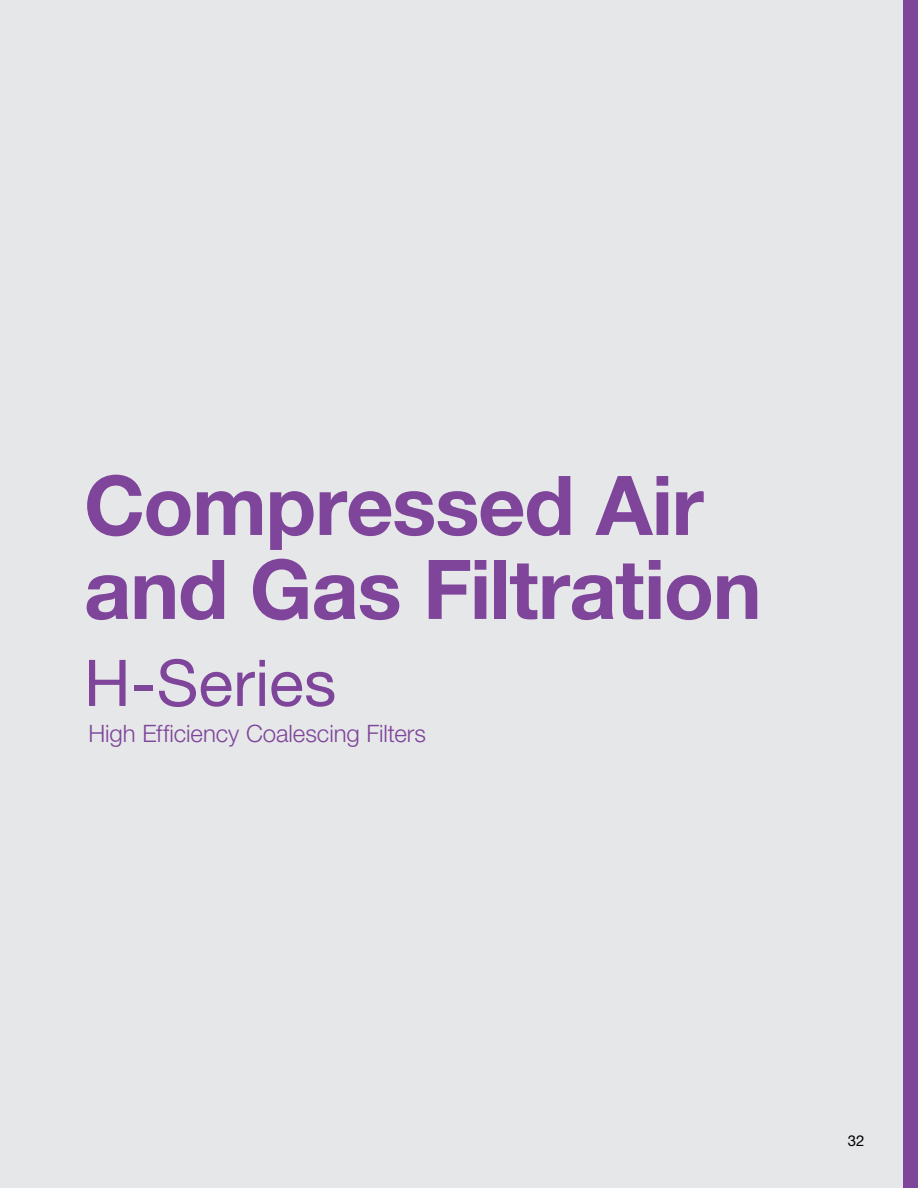
<style>
.page{position:relative;width:918px;height:1188px;background:#fff}
.page>*{position:absolute;margin:0;border:0;box-sizing:border-box;transform-origin:0 0}
.t1{font:700 82.5px/84px "Helvetica Neue LT Std";letter-spacing:-.015em;color:#7e459b}
.t2{font:64.5px "Helvetica Neue LT Std";color:#7e459b}
.t3{font:300 24px "Helvetica Neue LT Std";letter-spacing:-.005em;color:#7e459b}
.t4{font:15px "Helvetica Neue LT Std";color:#000}
</style>
<div class="page">
<div style="left:0;top:0;width:914px;height:1188px;background:#e6e7e8"></div>
<div style="left:904px;top:0;width:14px;height:1188px;background:#7e459b"></div>
<h1 class="t1" style="left:84px;top:462px;width:679px">Compressed Air and Gas Filtration</h1>
<h2 class="t2" style="left:84px;top:645px;width:254px">H-Series</h2>
<p class="t3" style="left:88px;top:719px;width:339px">High Efficiency Coalescing Filters</p>
<p class="t4" style="left:848px;top:1132px;width:18px">32</p>
</div>
